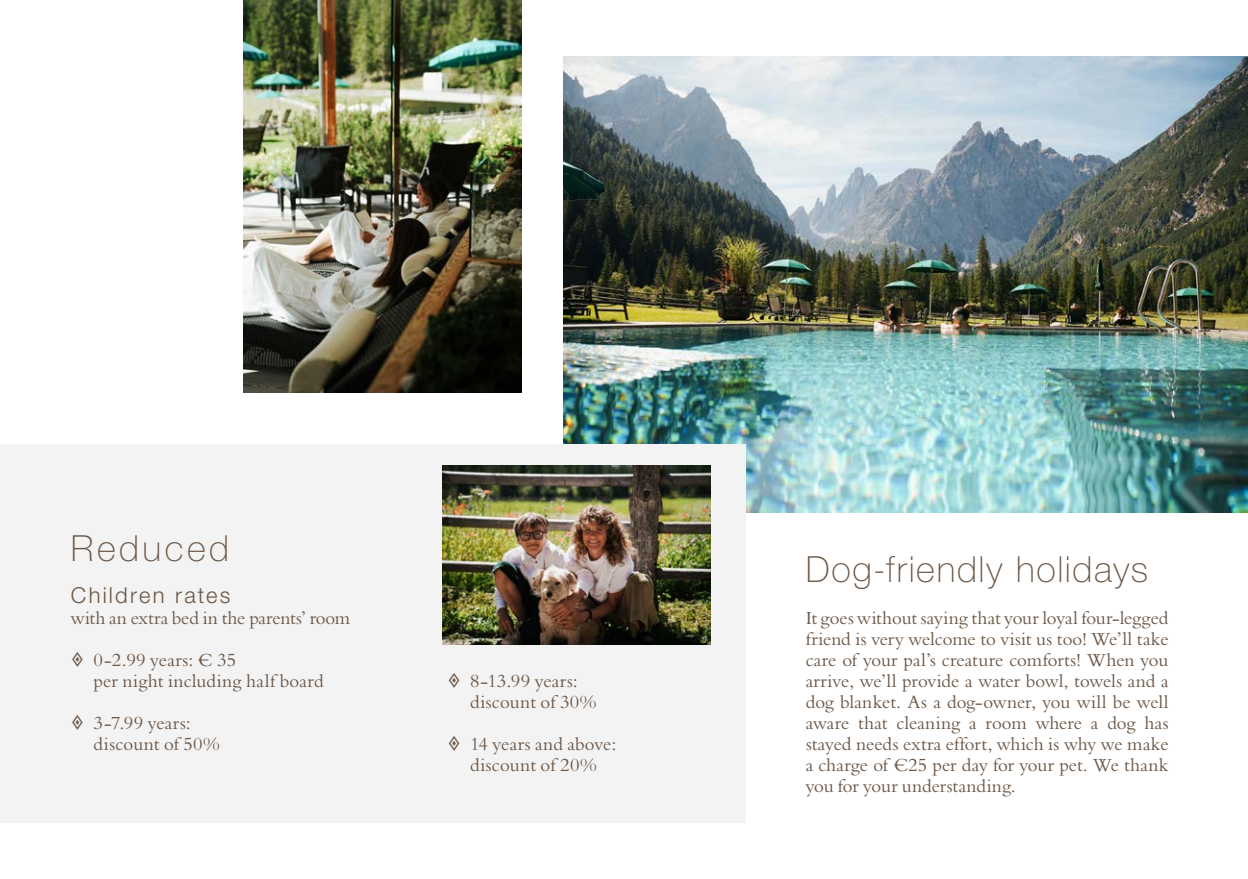
<style>
.page{position:relative;width:1248px;height:879px;background:#fff}
.page>*{position:absolute;margin:0;border:0;box-sizing:border-box;transform-origin:0 0}
.t1{font:100 36px "Helvetica Neue LT Std";letter-spacing:.05em;color:#6b5746}
.t2{font:100 36px "Helvetica Neue LT Std";letter-spacing:.095em;color:#6b5746}
.t3{font:300 22px "Helvetica Neue LT Std";letter-spacing:.1em;color:#6b5746}
.t4{font:18px/21px "Bergamo Std";letter-spacing:.005em;color:#6b5746}
</style>
<div class="page">
<img style="left:563px;top:57px;width:684px;height:456px">
<div style="left:0;top:444px;width:745px;height:378px;background:#f4f3f3"></div>
<img style="left:244px;top:0;width:278px;height:393px">
<img style="left:442px;top:465px;width:269px;height:179px">
<h1 class="t2" style="left:71px;top:527px;width:160px">Reduced</h1>
<p class="t3" style="left:71px;top:581px;width:161px">Children rates</p>
<p class="t4" style="left:71px;top:607px;width:281px">with an extra bed in the parents’ room</p>
<p class="t4" style="left:94px;top:649px;width:231px">0-2.99 years: € 35<br>per night including half board</p>
<p class="t4" style="left:94px;top:712px;width:128px">3-7.99 years: discount of 50%</p>
<p class="t4" style="left:470px;top:670px;width:128px">8-13.99 years: discount of 30%</p>
<p class="t4" style="left:470px;top:733px;width:148px">14 years and above: discount of 20%</p>
<h1 class="t1" style="left:805px;top:548px;width:344px">Dog-friendly holidays</h1>
<p class="t4" style="left:805px;top:607px;width:364px;text-align:justify">It goes without saying that your loyal four-legged friend is very welcome to visit us too! We’ll take care of your pal’s creature comforts! When you arrive, we’ll provide a water bowl, towels and a dog blanket. As a dog-owner, you will be well aware that cleaning a room where a dog has stayed needs extra effort, which is why we make a charge of €25 per day for your pet. We thank you for your understanding.</p>
</div>
